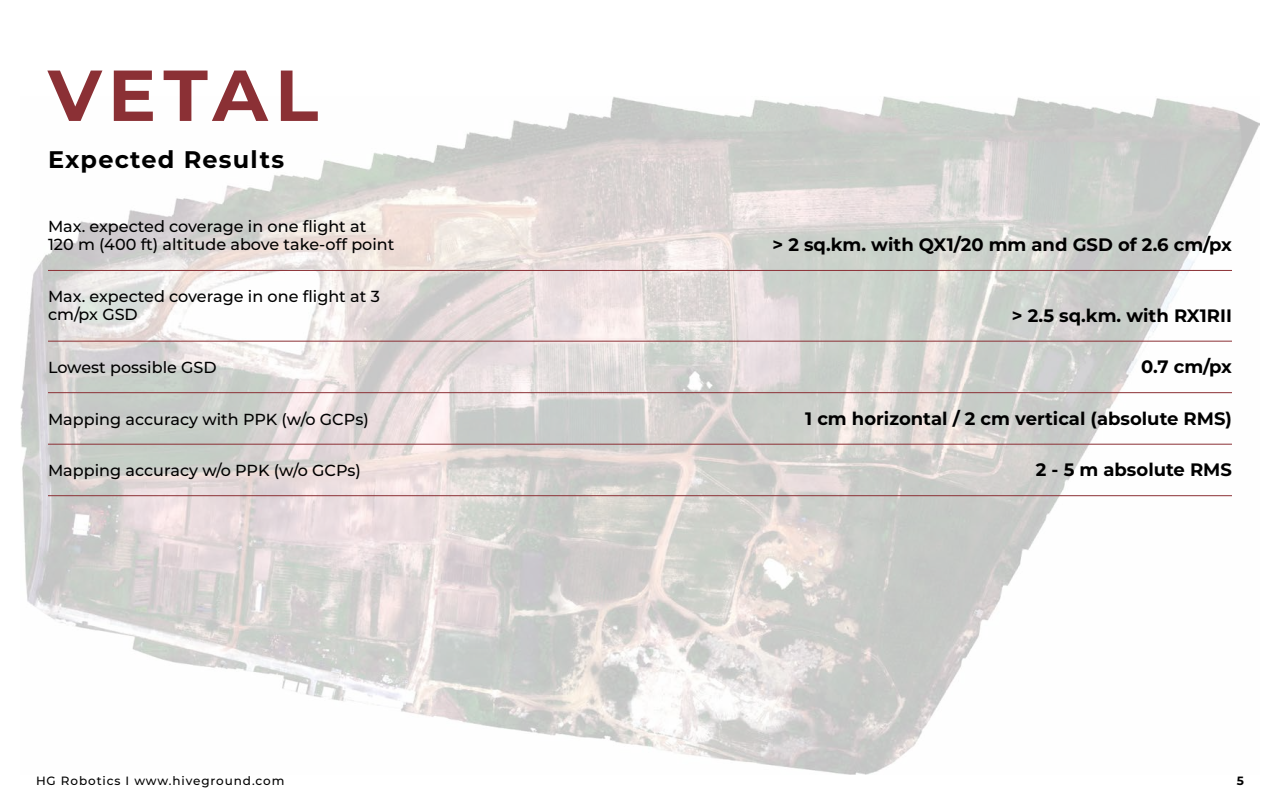
<style>
.page{position:relative;width:1280px;height:800px;background:#fff}
.page>*{position:absolute;margin:0;border:0;box-sizing:border-box;transform-origin:0 0}
.t1{font:700 72px "Montserrat";letter-spacing:.09em;color:#8b3035}
.t2{font:700 24px "Montserrat";letter-spacing:.05em;color:#000}
.t3{font:700 18px "Montserrat";color:#000}
.t4{font:500 16px/18px "Montserrat";color:#000}
.t5{font:500 12px "Montserrat";letter-spacing:.075em;color:#000}
.t6{font:700 12px "Montserrat";color:#000}
</style>
<div class="page">
<img style="left:20px;top:96px;width:1240px;height:679px">
<hr style="left:48px;top:270px;width:1184px;height:1px;background:#8b3035">
<hr style="left:48px;top:341px;width:1184px;height:1px;background:#8b3035">
<hr style="left:48px;top:392px;width:1184px;height:1px;background:#8b3035">
<hr style="left:48px;top:444px;width:1184px;height:1px;background:#8b3035">
<hr style="left:48px;top:495px;width:1184px;height:1px;background:#8b3035">
<h1 class="t1" style="left:48px;top:43px;width:272px">VETAL</h1>
<h2 class="t2" style="left:48px;top:143px;width:238px">Expected Results</h2>
<p class="t4" style="left:48px;top:216px;width:348px">Max. expected coverage in one flight at<br>120 m (400 ft) altitude above take-off point</p>
<p class="t4" style="left:48px;top:287px;width:333px">Max. expected coverage in one flight at 3 cm/px GSD</p>
<p class="t4" style="left:48px;top:358px;width:170px">Lowest possible GSD</p>
<p class="t4" style="left:48px;top:409px;width:322px">Mapping accuracy with PPK (w/o GCPs)</p>
<p class="t4" style="left:48px;top:461px;width:315px">Mapping accuracy w/o PPK (w/o GCPs)</p>
<p class="t3" style="left:772px;top:232px;width:461px">&gt; 2 sq.km. with QX1/20 mm and GSD of 2.6 cm/px</p>
<p class="t3" style="left:1012px;top:302px;width:222px">&gt; 2.5 sq.km. with RX1RII</p>
<p class="t3" style="left:1141px;top:354px;width:92px">0.7 cm/px</p>
<p class="t3" style="left:805px;top:405px;width:428px">1 cm horizontal / 2 cm vertical (absolute RMS)</p>
<p class="t3" style="left:1036px;top:457px;width:198px">2 - 5 m absolute RMS</p>
<p class="t5" style="left:36px;top:772px;width:250px">HG Robotics I www.hiveground.com</p>
<p class="t6" style="left:1237px;top:772px;width:9px">5</p>
</div>
